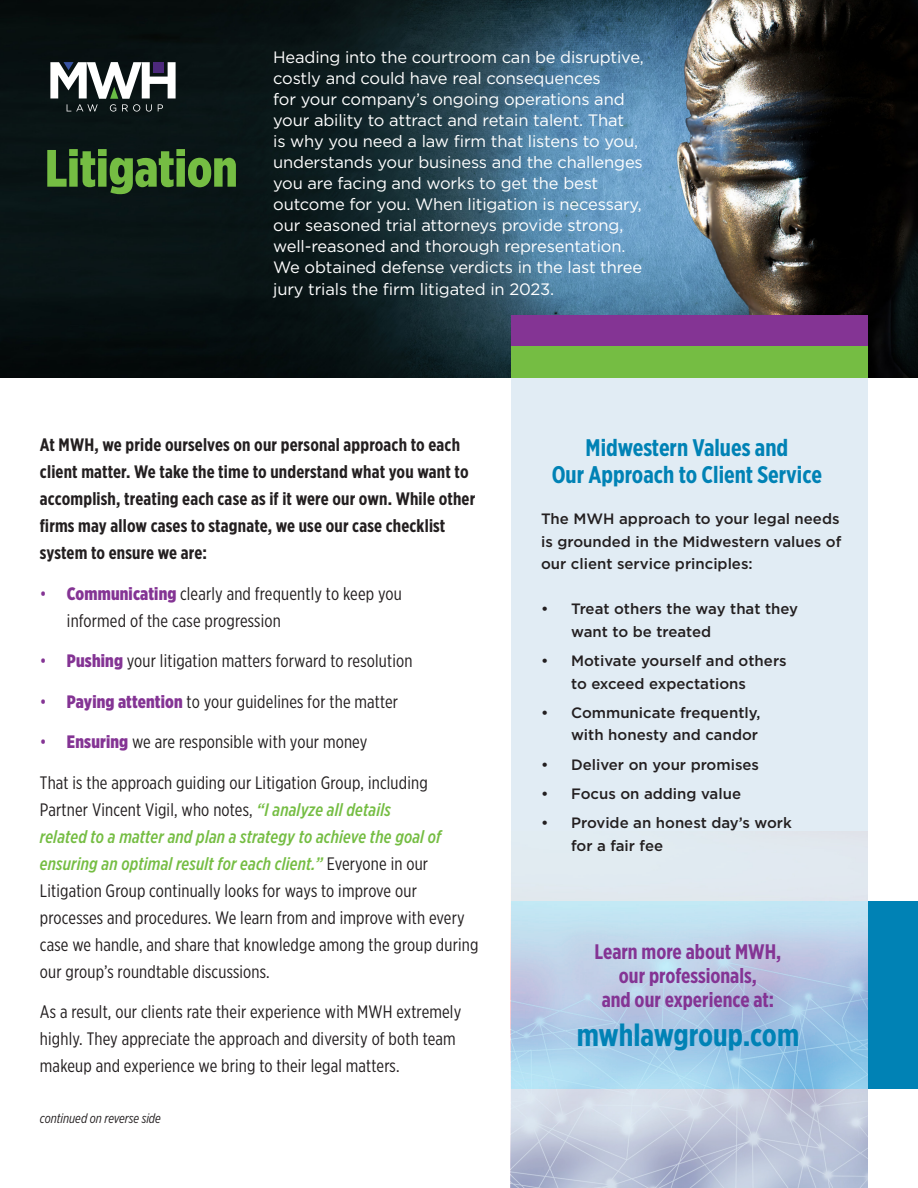
<style>
.page{position:relative;width:918px;height:1188px;background:#fff}
.page>*{position:absolute;margin:0;border:0;box-sizing:border-box;transform-origin:0 0}
.t1{font:900 52.5px "Gotham X Narrow";color:#75bd43}
.t2{font:700 31.5px "Gotham X Narrow";color:#0082b5}
.t3{font:700 24px/27px "Gotham X Narrow";color:#0082b5;text-align:center}
.t4{font:700 21px/24px "Gotham X Narrow";color:#843494;text-align:center}
.Standard_Body_Text{font:18px/27px "Gotham X Narrow";letter-spacing:.01em;color:#231f20}
.Standard_Body_Text-2{font:700 18px/27px "Gotham X Narrow";letter-spacing:.01em;color:#231f20}
.Intro_Text_-_HEADER{font:16.5px/21px "Gotham";letter-spacing:-.01em;color:#fff}
.List_Paragraph{font:500 15px/22.5px "Gotham";color:#231f20}
.t5{font:italic 13.5px "Gotham X Narrow";color:#231f20}
.s1{color:#843494}
.s2{font-weight:900;color:#843494}
.s3{font-weight:500;font-style:italic;color:#75bd43}
</style>
<div class="page">
<div style="left:511px;top:343px;width:356px;height:845px;background:#e1ecf4"></div>
<img style="left:0;top:0;width:918px;height:378px">
<img style="left:511px;top:832px;width:356px;height:356px">
<div style="left:511px;top:315px;width:356px;height:31px;background:#843494"></div>
<div style="left:511px;top:346px;width:356px;height:32px;background:#75bd43"></div>
<svg style="left:511px;top:901px;width:407px;height:188px;background:#9bc5e2"></svg>
<svg style="left:50px;top:62px;width:126px;height:50px"></svg>
<p class="t1" style="left:45px;top:135px;width:194px">Litigation</p>
<p class="Intro_Text_-_HEADER" style="left:273px;top:46px;width:372px">Heading into the courtroom can be disruptive, costly and could have real consequences<br>for your company’s ongoing operations and your ability to attract and retain talent. That<br>is why you need a law firm that listens to you, understands your business and the challenges you are facing and works to get the best outcome for you. When litigation is necessary, our seasoned trial attorneys provide strong, well-reasoned and thorough representation.<br>We obtained defense verdicts in the last three</p>
<p class="Intro_Text_-_HEADER" style="left:273px;top:279px;width:283px">jury trials the firm litigated in 2023.</p>
<p class="Standard_Body_Text-2" style="left:40px;top:431px;width:437px">At MWH, we pride ourselves on our personal approach to each client matter. We take the time to understand what you want to accomplish, treating each case as if it were our own. While other firms may allow cases to stagnate, we use our case checklist system to ensure we are:</p>
<p class="Standard_Body_Text" style="left:67px;top:580px;width:336px;text-indent:-27px"><span class="s1">•</span> <span class="s2">Communicating</span> clearly and frequently to keep you informed of the case progression</p>
<p class="Standard_Body_Text" style="left:40px;top:647px;width:374px"><span class="s1">•</span> <span class="s2">Pushing</span> your litigation matters forward to resolution</p>
<p class="Standard_Body_Text" style="left:40px;top:688px;width:360px"><span class="s1">•</span> <span class="s2">Paying attention</span> to your guidelines for the matter</p>
<p class="Standard_Body_Text" style="left:40px;top:728px;width:329px"><span class="s1">•</span> <span class="s2">Ensuring</span> we are responsible with your money</p>
<p class="Standard_Body_Text" style="left:40px;top:769px;width:440px">That is the approach guiding our Litigation Group, including Partner Vincent Vigil, who notes, <span class="s3">“I analyze all details<br>related to a matter and plan a strategy to achieve the goal of ensuring an optimal result for each client.”</span> Everyone in our Litigation Group continually looks for ways to improve our processes and procedures. We learn from and improve with every case we handle, and share that knowledge among the group during our group’s roundtable discussions.</p>
<p class="Standard_Body_Text" style="left:40px;top:998px;width:423px">As a result, our clients rate their experience with MWH extremely highly. They appreciate the approach and diversity of both team makeup and experience we bring to their legal matters.</p>
<p class="t5" style="left:40px;top:1110px;width:122px">continued on reverse side</p>
<p class="t3" style="left:552px;top:433px;width:272px">Midwestern Values and<br>Our Approach to Client Service</p>
<p class="List_Paragraph" style="left:541px;top:508px;width:302px;text-align:justify">The MWH approach to your legal needs is grounded in the Midwestern values of our client service principles:</p>
<p class="List_Paragraph" style="left:571px;top:598px;width:229px;text-indent:-30px">• Treat others the way that they want to be treated</p>
<p class="List_Paragraph" style="left:571px;top:649px;width:217px;text-indent:-30px">• Motivate yourself and others to exceed expectations</p>
<p class="List_Paragraph" style="left:541px;top:701px;width:221px;text-align:right">• Communicate frequently, with honesty and candor</p>
<p class="List_Paragraph" style="left:541px;top:753px;width:220px">• Deliver on your promises</p>
<p class="List_Paragraph" style="left:541px;top:782px;width:202px">• Focus on adding value</p>
<p class="List_Paragraph" style="left:571px;top:811px;width:222px;text-indent:-30px">• Provide an honest day’s work for a fair fee</p>
<p class="t4" style="left:595px;top:939px;width:188px">Learn more about MWH, our professionals,<br>and our experience at:</p>
<p class="t2" style="left:577px;top:1015px;width:224px">mwhlawgroup.com</p>
</div>
